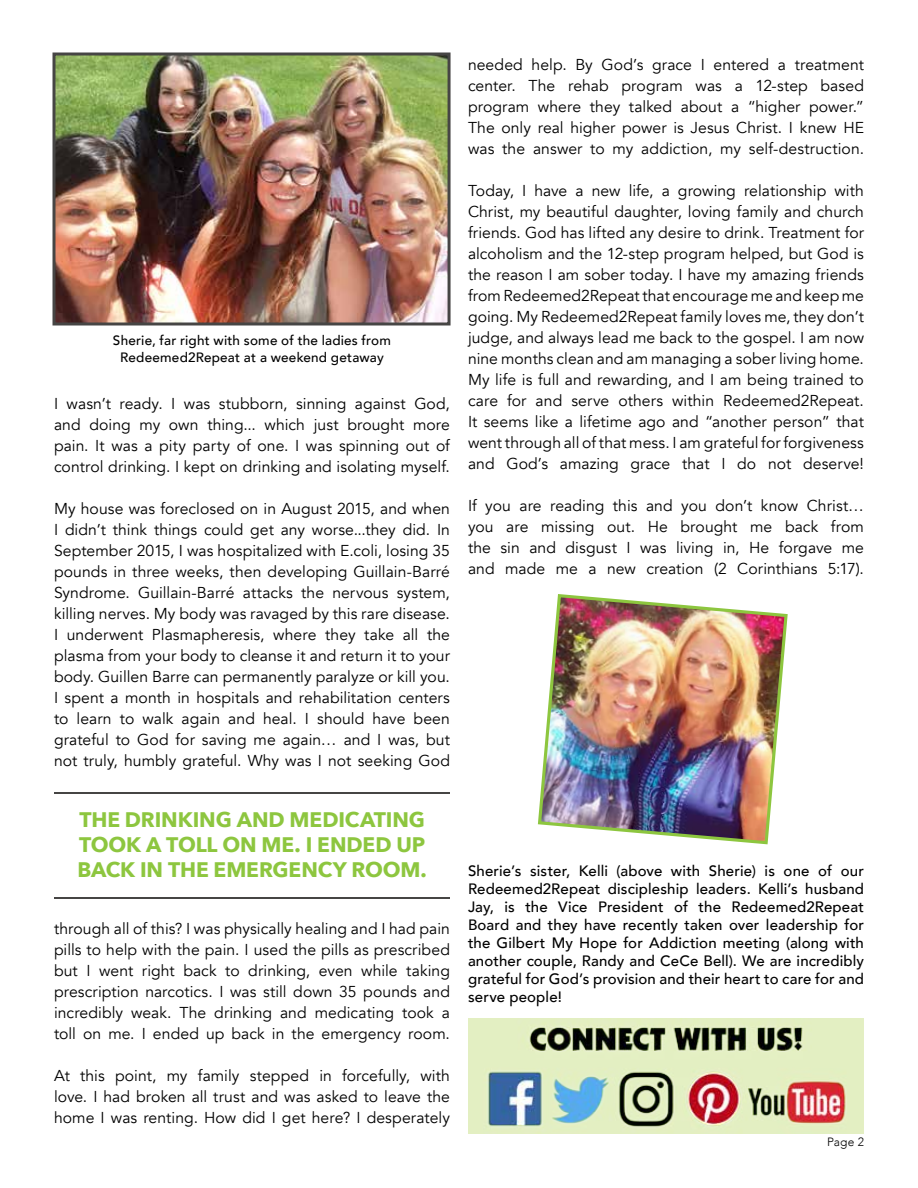
<style>
.page{position:relative;width:918px;height:1188px;background:#fff}
.page>*{position:absolute;margin:0;border:0;box-sizing:border-box;transform-origin:0 0}
.t1{font:700 21px/25.2px "Avenir Next";letter-spacing:-.005em;color:#8dc63f;text-align:justify}
.t2{font:15.75px/21px "Avenir";letter-spacing:.005em;color:#000;text-align:justify}
.t3{font:500 15px/18px "Avenir";letter-spacing:.01em;color:#000;text-align:justify}
.t4{font:500 13.5px/16.2px "Avenir";letter-spacing:.015em;color:#000;text-align:center}
.t5{font:300 12px "Avenir";color:#000}
</style>
<div class="page">
<img style="left:468px;top:1018px;width:396px;height:116px">
<img style="left:56px;top:56px;width:391px;height:266px">
<div style="left:52px;top:52px;width:399px;height:274px;border:3px solid #464544"></div>
<img style="left:537px;top:594px;width:251px;height:251px">
<hr style="left:54px;top:897px;width:396px;height:2px;background:#464544">
<hr style="left:54px;top:792px;width:396px;height:2px;background:#464544">
<p class="t4" style="left:113px;top:332px;width:280px">Sherie, far right with some of the ladies from<br>Redeemed2Repeat at a weekend getaway</p>
<p class="t2" style="left:54px;top:393px;width:397px">I wasn’t ready. I was stubborn, sinning against God, and doing my own thing... which just brought more pain. It was a pity party of one. I was spinning out of control drinking. I kept on drinking and isolating myself.</p>
<p class="t2" style="left:54px;top:498px;width:398px">My house was foreclosed on in August 2015, and when I didn’t think things could get any worse...they did. In September 2015, I was hospitalized with E.coli, losing 35 pounds in three weeks, then developing Guillain-Barré Syndrome. Guillain-Barré attacks the nervous system, killing nerves. My body was ravaged by this rare disease.<br>I underwent Plasmapheresis, where they take all the plasma from your body to cleanse it and return it to your body. Guillen Barre can permanently paralyze or kill you.<br>I spent a month in hospitals and rehabilitation centers to learn to walk again and heal. I should have been grateful to God for saving me again… and I was, but not truly, humbly grateful. Why was I not seeking God</p>
<h1 class="t1" style="left:78px;top:806px;width:351px">THE DRINKING AND MEDICATING TOOK A TOLL ON ME. I ENDED UP BACK IN THE EMERGENCY ROOM.</h1>
<p class="t2" style="left:54px;top:918px;width:398px">through all of this? I was physically healing and I had pain pills to help with the pain. I used the pills as prescribed but I went right back to drinking, even while taking prescription narcotics. I was still down 35 pounds and incredibly weak. The drinking and medicating took a toll on me. I ended up back in the emergency room.</p>
<p class="t2" style="left:54px;top:1065px;width:398px">At this point, my family stepped in forcefully, with love. I had broken all trust and was asked to leave the home I was renting. How did I get here? I desperately</p>
<p class="t2" style="left:468px;top:54px;width:398px">needed help. By God’s grace I entered a treatment center. The rehab program was a 12-step based program where they talked about a “higher power.” The only real higher power is Jesus Christ. I knew HE was the answer to my addiction, my self-destruction.</p>
<p class="t2" style="left:468px;top:180px;width:398px">Today, I have a new life, a growing relationship with Christ, my beautiful daughter, loving family and church friends. God has lifted any desire to drink. Treatment for alcoholism and the 12-step program helped, but God is the reason I am sober today. I have my amazing friends from Redeemed2Repeat that encourage me and keep me going. My Redeemed2Repeat family loves me, they don’t judge, and always lead me back to the gospel. I am now nine months clean and am managing a sober living home.<br>My life is full and rewarding, and I am being trained to care for and serve others within Redeemed2Repeat.<br>It seems like a lifetime ago and “another person” that went through all of that mess. I am grateful for forgiveness and God’s amazing grace that I do not deserve!</p>
<p class="t2" style="left:468px;top:495px;width:398px">If you are reading this and you don’t know Christ… you are missing out. He brought me back from the sin and disgust I was living in, He forgave me and made me a new creation (2 Corinthians 5:17).</p>
<p class="t3" style="left:468px;top:861px;width:398px">Sherie’s sister, Kelli (above with Sherie) is one of our Redeemed2Repeat discipleship leaders. Kelli’s husband Jay, is the Vice President of the Redeemed2Repeat Board and they have recently taken over leadership for the Gilbert My Hope for Addiction meeting (along with another couple, Randy and CeCe Bell). We are incredibly grateful for God’s provision and their heart to care for and serve people!</p>
<p class="t5" style="left:827px;top:1135px;width:38px">Page 2</p>
</div>
